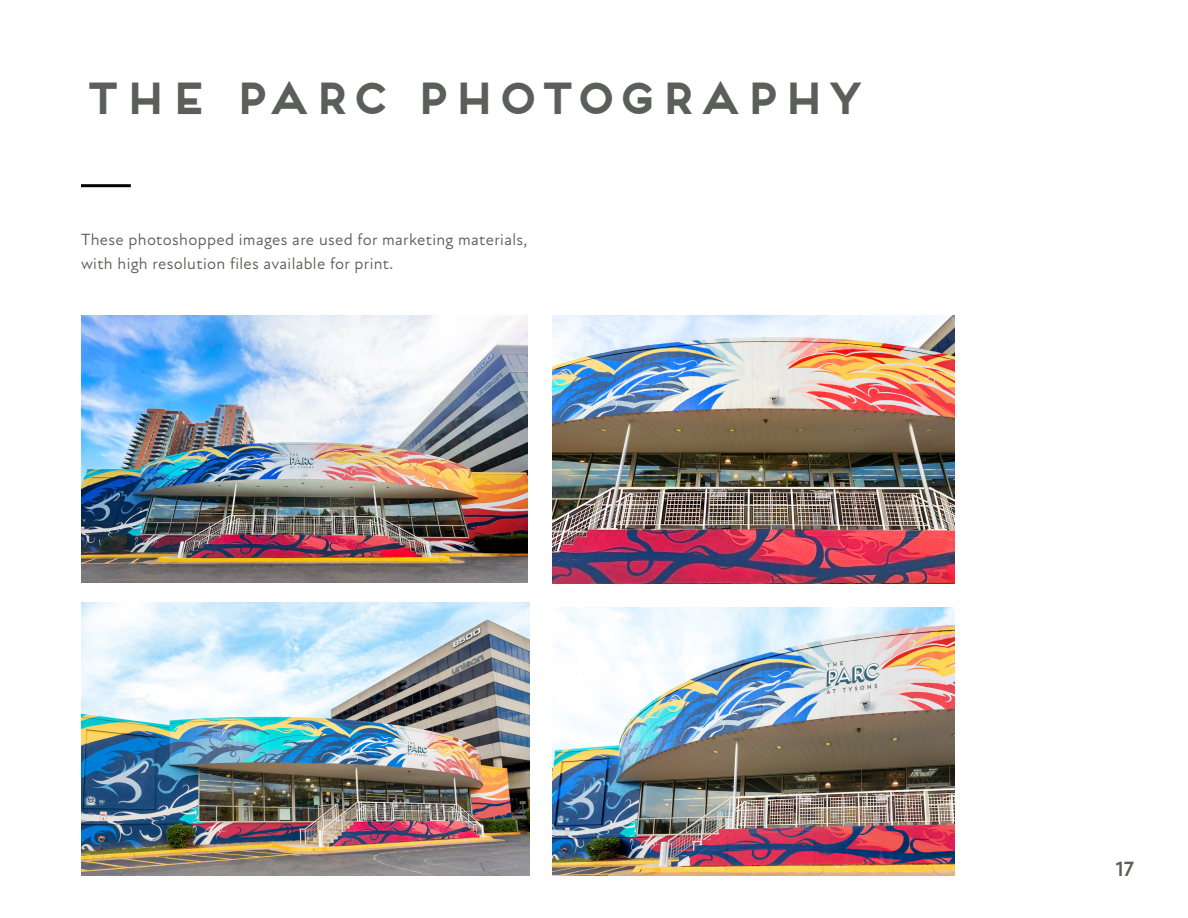
<style>
.page{position:relative;width:1188px;height:918px;background:#fff}
.page>*{position:absolute;margin:0;border:0;box-sizing:border-box;transform-origin:0 0}
.Frontage_Header{font:700 42px "Frontage";color:#5c5e59}
.Align_Left_44pt{font:700 21px "Atten New";color:#5c5e59}
.Body{font:16.5px/24.9px "Atten New";letter-spacing:.02em;color:#5c5e59}
</style>
<div class="page">
<img style="left:552px;top:315px;width:403px;height:269px">
<img style="left:81px;top:315px;width:447px;height:268px">
<hr style="left:81px;top:184px;width:50px;height:3px;background:#000">
<img style="left:81px;top:603px;width:449px;height:273px">
<img style="left:552px;top:607px;width:403px;height:269px">
<p class="Frontage_Header" style="left:81px;top:72px;width:783px">THE PARC PHOTOGRAPHY</p>
<p class="Body" style="left:81px;top:227px;width:448px">These photoshopped images are used for marketing materials, with high resolution files available for print.</p>
<p class="Align_Left_44pt" style="left:1116px;top:857px;width:20px">17</p>
</div>
